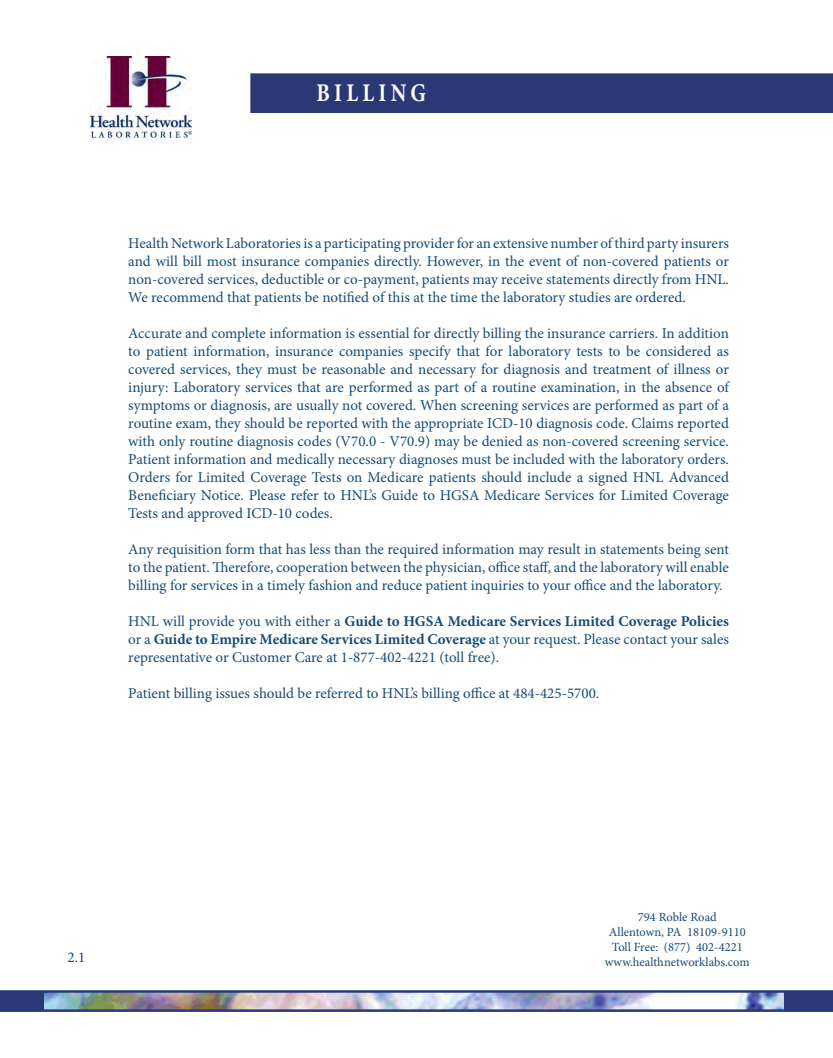
<style>
.page{position:relative;width:833px;height:1058px;background:#fff}
.page>*{position:absolute;margin:0;border:0;box-sizing:border-box;transform-origin:0 0}
.t1{font:700 25.5px "Minion Pro";letter-spacing:.2em;color:#fff;scale:.83 1}
.t2{font:15px/18px "Minion Pro";color:#144a7c;text-align:justify}
.t3{font:12.5px "Minion Pro";color:#144a7c}
.s1{font-weight:700}
</style>
<div class="page">
<img style="left:90px;top:56px;width:102px;height:84px">
<div style="left:250px;top:73px;width:582px;height:40px;background:#2a3875;border:1px solid #2a3875"></div>
<img style="left:0;top:990px;width:832px;height:21px">
<p class="t1" style="left:316px;top:75px;width:133px">BILLING</p>
<p class="t2" style="left:128px;top:234px;width:602px">Health Network Laboratories is a participating provider for an extensive number of third party insurers and will bill most insurance companies directly. However, in the event of non-covered patients or non-covered services, deductible or co-payment, patients may receive statements directly from HNL.<br>We recommend that patients be notified of this at the time the laboratory studies are ordered.</p>
<p class="t2" style="left:128px;top:324px;width:602px">Accurate and complete information is essential for directly billing the insurance carriers. In addition to patient information, insurance companies specify that for laboratory tests to be considered as covered services, they must be reasonable and necessary for diagnosis and treatment of illness or injury: Laboratory services that are performed as part of a routine examination, in the absence of symptoms or diagnosis, are usually not covered. When screening services are performed as part of a routine exam, they should be reported with the appropriate ICD-10 diagnosis code. Claims reported with only routine diagnosis codes (V70.0 - V70.9) may be denied as non-covered screening service.<br>Patient information and medically necessary diagnoses must be included with the laboratory orders.<br>Orders for Limited Coverage Tests on Medicare patients should include a signed HNL Advanced Beneficiary Notice. Please refer to HNL’s Guide to HGSA Medicare Services for Limited Coverage Tests and approved ICD-10 codes.</p>
<p class="t2" style="left:128px;top:540px;width:602px">Any requisition form that has less than the required information may result in statements being sent to the patient. Therefore, cooperation between the physician, office staff, and the laboratory will enable billing for services in a timely fashion and reduce patient inquiries to your office and the laboratory.</p>
<p class="t2" style="left:128px;top:612px;width:602px">HNL will provide you with either a <span class="s1">Guide to HGSA Medicare Services Limited Coverage Policies </span>or a <span class="s1">Guide to Empire Medicare Services Limited Coverage</span> at your request. Please contact your sales representative or Customer Care at 1-877-402-4221 (toll free).</p>
<p class="t2" style="left:128px;top:684px;width:472px">Patient billing issues should be referred to HNL’s billing office at 484-425-5700.</p>
<p class="t2" style="left:67px;top:948px;width:19px">2.1</p>
<p class="t3" style="left:637px;top:908px;width:80px">794 Roble Road</p>
<p class="t3" style="left:609px;top:923px;width:138px">Allentown, PA 18109-9110</p>
<p class="t3" style="left:611px;top:938px;width:132px">Toll Free: (877) 402-4221</p>
<p class="t3" style="left:605px;top:953px;width:146px">www.healthnetworklabs.com</p>
</div>
